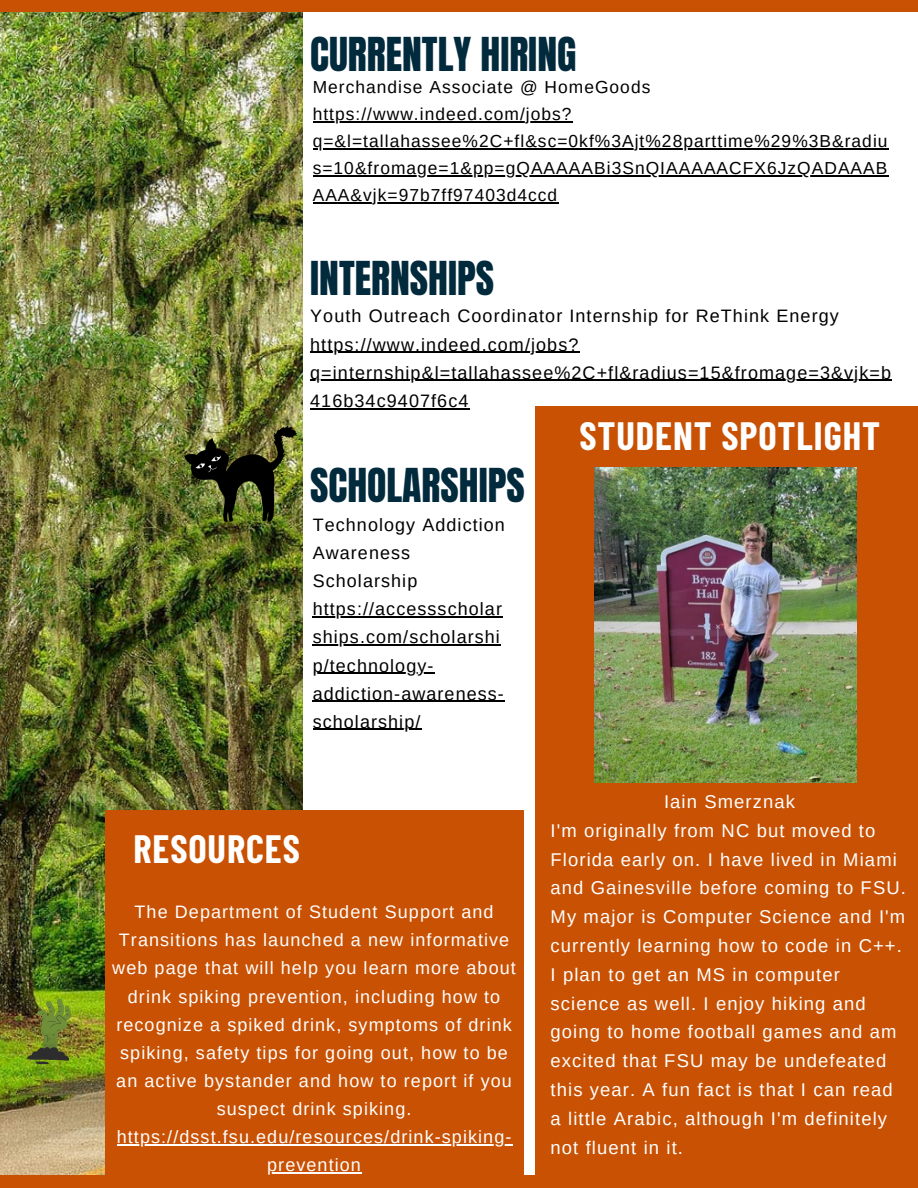
<style>
.page{position:relative;width:918px;height:1188px;background:#fff}
.page>*{position:absolute;margin:0;border:0;box-sizing:border-box;transform-origin:0 0}
.t1{font:39.75px "Anton";color:#022a3d}
.t2{font:700 38.55px "Barlow Condensed";letter-spacing:.025em;color:#fff}
.t3{font:18.45px/28.8px "Arimo";letter-spacing:.06em;color:#fff}
.t4{font:18px/28.2px "Arimo";letter-spacing:.06em;color:#fff;text-align:center}
.t5{font:18px/28.2px "Arimo";letter-spacing:.06em;color:#000}
.t6{font:17.4px/27px "Arimo";letter-spacing:.06em;color:#000}
</style>
<div class="page">
<img style="left:0;top:12px;width:303px;height:1162px">
<div style="left:0;top:0;width:918px;height:12px;background:#c85103"></div>
<div style="left:0;top:1175px;width:918px;height:13px;background:#c85103"></div>
<div style="left:105px;top:810px;width:418px;height:378px;background:#c85103"></div>
<hr style="left:117px;top:1144px;width:396px;height:1px;background:#fff">
<hr style="left:267px;top:1172px;width:95px;height:2px;background:#fff">
<img style="left:27px;top:999px;width:44px;height:65px">
<img style="left:185px;top:426px;width:111px;height:96px">
<hr style="left:313px;top:121px;width:260px;height:1px;background:#000">
<hr style="left:313px;top:148px;width:576px;height:1px;background:#000">
<hr style="left:313px;top:175px;width:576px;height:1px;background:#000">
<hr style="left:313px;top:202px;width:245px;height:1px;background:#000">
<div style="left:536px;top:406px;width:382px;height:769px;background:#c85103"></div>
<img style="left:594px;top:468px;width:263px;height:315px">
<hr style="left:310px;top:352px;width:270px;height:1px;background:#000">
<hr style="left:310px;top:380px;width:582px;height:1px;background:#000">
<hr style="left:310px;top:408px;width:160px;height:1px;background:#000">
<hr style="left:313px;top:616px;width:190px;height:2px;background:#000">
<hr style="left:313px;top:645px;width:188px;height:1px;background:#000">
<hr style="left:313px;top:673px;width:122px;height:1px;background:#000">
<hr style="left:313px;top:701px;width:192px;height:1px;background:#000">
<hr style="left:313px;top:729px;width:109px;height:1px;background:#000">
<p class="t1" style="left:310px;top:25px;width:268px">CURRENTLY HIRING</p>
<p class="t6" style="left:313px;top:73px;width:339px">Merchandise Associate @ HomeGoods</p>
<p class="t6" style="left:313px;top:100px;width:576px">https://www.indeed.com/jobs? q=&amp;l=tallahassee%2C+fl&amp;sc=0kf%3Ajt%28parttime%29%3B&amp;radiu s=10&amp;fromage=1&amp;pp=gQAAAAABi3SnQIAAAAACFX6JzQADAAAB AAA&amp;vjk=97b7ff97403d4ccd</p>
<p class="t1" style="left:310px;top:249px;width:185px">INTERNSHIPS</p>
<p class="t5" style="left:310px;top:302px;width:530px">Youth Outreach Coordinator Internship for ReThink Energy</p>
<p class="t5" style="left:310px;top:330px;width:582px">https://www.indeed.com/jobs? q=internship&amp;l=tallahassee%2C+fl&amp;radius=15&amp;fromage=3&amp;vjk=b<br>416b34c9407f6c4</p>
<p class="t1" style="left:310px;top:457px;width:216px">SCHOLARSHIPS</p>
<p class="t5" style="left:313px;top:511px;width:194px">Technology Addiction<br>Awareness<br>Scholarship</p>
<p class="t5" style="left:313px;top:595px;width:193px">https://accessscholar ships.com/scholarshi p/technology&shy;addiction-awareness&shy;scholarship/</p>
<p class="t2" style="left:133px;top:825px;width:168px">RESOURCES</p>
<p class="t4" style="left:112px;top:898px;width:405px">The Department of Student Support and Transitions has launched a new informative web page that will help you learn more about drink spiking prevention, including how to recognize a spiked drink, symptoms of drink spiking, safety tips for going out, how to be an active bystander and how to report if you suspect drink spiking.</p>
<p class="t4" style="left:117px;top:1123px;width:396px">https://dsst.fsu.edu/resources/drink-spiking&shy;prevention</p>
<p class="t2" style="left:579px;top:411px;width:302px">STUDENT SPOTLIGHT</p>
<p class="t3" style="left:664px;top:787px;width:133px">Iain Smerznak</p>
<p class="t3" style="left:551px;top:816px;width:357px">I'm originally from NC but moved to<br>Florida early on. I have lived in Miami and Gainesville before coming to FSU.</p>
<p class="t3" style="left:551px;top:902px;width:356px">My major is Computer Science and I'm currently learning how to code in C++.<br>I plan to get an MS in computer science as well. I enjoy hiking and going to home football games and am excited that FSU may be undefeated this year. A fun fact is that I can read a little Arabic, although I'm definitely not fluent in it.</p>
</div>
